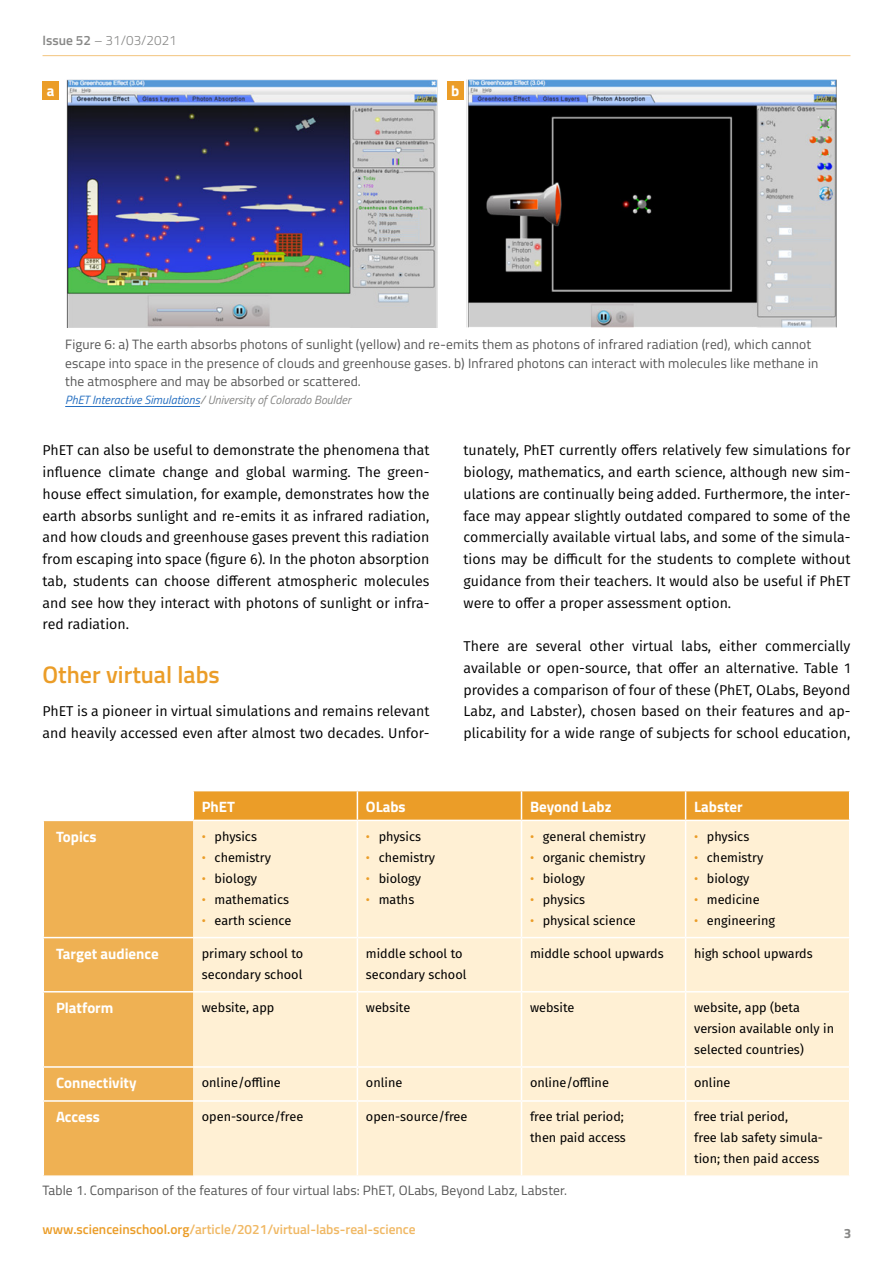
<style>
.page{position:relative;width:893px;height:1263px;background:#fff}
.page>*{position:absolute;margin:0;border:0;box-sizing:border-box;transform-origin:0 0}
.Heading_2{font:600 24px "Titillium Web";color:#eb9d28}
.Table_header_white{font:700 15px "Titillium Web";color:#fff}
.copy_FIRA{font:14.25px/21.8px "Fira Sans";color:#000;text-align:justify}
.t1{font:13.5px/18px "Titillium Web";letter-spacing:.01em;color:#565656}
.t2{font:600 13.5px "Titillium Web";color:#f0b864}
.t3{font:300 13.5px "Titillium Web";color:#878786}
.t4{font:700 13.5px "Titillium Web";color:#878786}
.Table_copy_FIRA{font:12.75px/21px "Fira Sans";color:#000}
.Credit{font:italic 12px "Titillium Web";color:#878786}
.s1{font-weight:600}
.s2{color:#256fc1}
.s3{color:#eb9d28}
</style>
<div class="page">
<hr style="left:43px;top:55px;width:807px;height:1px;background:#f3c47e">
<hr style="left:65px;top:406px;width:135px;height:1px;background:#256fc1">
<div style="left:44px;top:821px;width:149px;height:354px;background:#efb153"></div>
<div style="left:193px;top:821px;width:656px;height:354px;background:#fff0d4"></div>
<hr style="left:357px;top:821px;width:1px;height:116px;background:#fff">
<hr style="left:521px;top:821px;width:1px;height:116px;background:#fff">
<hr style="left:685px;top:821px;width:1px;height:116px;background:#fff">
<hr style="left:43px;top:937px;width:150px;height:1px;background:#fff">
<hr style="left:193px;top:937px;width:164px;height:1px;background:#fff">
<hr style="left:357px;top:937px;width:164px;height:1px;background:#fff">
<hr style="left:357px;top:938px;width:1px;height:53px;background:#fff">
<hr style="left:521px;top:937px;width:165px;height:1px;background:#fff">
<hr style="left:521px;top:938px;width:1px;height:53px;background:#fff">
<hr style="left:686px;top:937px;width:164px;height:1px;background:#fff">
<hr style="left:685px;top:938px;width:1px;height:53px;background:#fff">
<hr style="left:43px;top:991px;width:150px;height:1px;background:#fff">
<hr style="left:193px;top:991px;width:164px;height:1px;background:#fff">
<hr style="left:357px;top:991px;width:164px;height:1px;background:#fff">
<hr style="left:357px;top:992px;width:1px;height:74px;background:#fff">
<hr style="left:521px;top:991px;width:165px;height:1px;background:#fff">
<hr style="left:521px;top:992px;width:1px;height:74px;background:#fff">
<hr style="left:686px;top:991px;width:164px;height:1px;background:#fff">
<hr style="left:685px;top:992px;width:1px;height:74px;background:#fff">
<hr style="left:43px;top:1066px;width:150px;height:2px;background:#fff">
<hr style="left:193px;top:1066px;width:164px;height:2px;background:#fff">
<hr style="left:357px;top:1066px;width:164px;height:2px;background:#fff">
<hr style="left:357px;top:1068px;width:1px;height:32px;background:#fff">
<hr style="left:521px;top:1066px;width:165px;height:2px;background:#fff">
<hr style="left:521px;top:1068px;width:1px;height:32px;background:#fff">
<hr style="left:686px;top:1066px;width:164px;height:2px;background:#fff">
<hr style="left:685px;top:1068px;width:1px;height:32px;background:#fff">
<hr style="left:43px;top:1100px;width:150px;height:2px;background:#fff">
<hr style="left:357px;top:1102px;width:1px;height:73px;background:#fff">
<hr style="left:521px;top:1102px;width:1px;height:73px;background:#fff">
<hr style="left:685px;top:1102px;width:1px;height:73px;background:#fff">
<svg style="left:193px;top:791px;width:657px;height:29px;background:#eba02f"></svg>
<hr style="left:193px;top:1100px;width:164px;height:2px;background:#fff">
<hr style="left:357px;top:1100px;width:164px;height:2px;background:#fff">
<hr style="left:521px;top:1100px;width:165px;height:2px;background:#fff">
<hr style="left:686px;top:1100px;width:164px;height:2px;background:#fff">
<img style="left:66px;top:79px;width:771px;height:248px">
<div style="left:43px;top:82px;width:16px;height:18px;background:#eb9d28"></div>
<div style="left:447px;top:82px;width:16px;height:18px;background:#eb9d28"></div>
<p class="t3" style="left:43px;top:31px;width:136px"><span class="s1">Issue 52</span> – 31/03/2021</p>
<p class="Table_header_white" style="left:47px;top:79px;width:9px">a</p>
<p class="Table_header_white" style="left:451px;top:79px;width:10px">b</p>
<p class="t1" style="left:65px;top:335px;width:755px">Figure 6: a) The earth absorbs photons of sunlight (yellow) and re-emits them as photons of infrared radiation (red), which cannot escape into space in the presence of clouds and greenhouse gases. b) Infrared photons can interact with molecules like methane in the atmosphere and may be absorbed or scattered.</p>
<p class="Credit" style="left:65px;top:390px;width:287px"><span class="s2">PhET Interactive Simulations</span>/ University of Colorado Boulder</p>
<p class="copy_FIRA" style="left:43px;top:439px;width:388px">PhET can also be useful to demonstrate the phenomena that influence climate change and global warming. The green&shy;house effect simulation, for example, demonstrates how the earth absorbs sunlight and re-emits it as infrared radiation, and how clouds and greenhouse gases prevent this radiation from escaping into space (figure 6). In the photon absorption tab, students can choose different atmospheric molecules and see how they interact with photons of sunlight or infra&shy;red radiation.</p>
<p class="Heading_2" style="left:43px;top:656px;width:179px">Other virtual labs</p>
<p class="copy_FIRA" style="left:43px;top:700px;width:388px">PhET is a pioneer in virtual simulations and remains relevant and heavily accessed even after almost two decades. Unfor-</p>
<p class="copy_FIRA" style="left:463px;top:439px;width:388px">tunately, PhET currently offers relatively few simulations for biology, mathematics, and earth science, although new sim&shy;ulations are continually being added. Furthermore, the inter&shy;face may appear slightly outdated compared to some of the commercially available virtual labs, and some of the simula&shy;tions may be difficult for the students to complete without guidance from their teachers. It would also be useful if PhET were to offer a proper assessment option.</p>
<p class="copy_FIRA" style="left:463px;top:635px;width:388px">There are several other virtual labs, either commercially available or open-source, that offer an alternative. Table 1 provides a comparison of four of these (PhET, OLabs, Beyond Labz, and Labster), chosen based on their features and ap&shy;plicability for a wide range of subjects for school education,</p>
<p class="Table_header_white" style="left:202px;top:795px;width:35px">PhET</p>
<p class="Table_header_white" style="left:366px;top:795px;width:41px">OLabs</p>
<p class="Table_header_white" style="left:530px;top:795px;width:83px">Beyond Labz</p>
<p class="Table_header_white" style="left:694px;top:795px;width:50px">Labster</p>
<p class="Table_header_white" style="left:56px;top:825px;width:42px">Topics</p>
<p class="Table_copy_FIRA" style="left:202px;top:825px;width:57px"><span class="s3">•</span> physics</p>
<p class="Table_copy_FIRA" style="left:202px;top:846px;width:71px"><span class="s3">•</span> chemistry</p>
<p class="Table_copy_FIRA" style="left:202px;top:867px;width:57px"><span class="s3">•</span> biology</p>
<p class="Table_copy_FIRA" style="left:202px;top:888px;width:89px"><span class="s3">•</span> mathematics</p>
<p class="Table_copy_FIRA" style="left:202px;top:909px;width:91px"><span class="s3">•</span> earth science</p>
<p class="Table_copy_FIRA" style="left:366px;top:825px;width:57px"><span class="s3">•</span> physics</p>
<p class="Table_copy_FIRA" style="left:366px;top:846px;width:71px"><span class="s3">•</span> chemistry</p>
<p class="Table_copy_FIRA" style="left:366px;top:867px;width:57px"><span class="s3">•</span> biology</p>
<p class="Table_copy_FIRA" style="left:366px;top:888px;width:50px"><span class="s3">•</span> maths</p>
<p class="Table_copy_FIRA" style="left:530px;top:825px;width:117px"><span class="s3">•</span> general chemistry</p>
<p class="Table_copy_FIRA" style="left:530px;top:846px;width:117px"><span class="s3">•</span> organic chemistry</p>
<p class="Table_copy_FIRA" style="left:530px;top:867px;width:57px"><span class="s3">•</span> biology</p>
<p class="Table_copy_FIRA" style="left:530px;top:888px;width:57px"><span class="s3">•</span> physics</p>
<p class="Table_copy_FIRA" style="left:530px;top:909px;width:107px"><span class="s3">•</span> physical science</p>
<p class="Table_copy_FIRA" style="left:694px;top:825px;width:57px"><span class="s3">•</span> physics</p>
<p class="Table_copy_FIRA" style="left:694px;top:846px;width:71px"><span class="s3">•</span> chemistry</p>
<p class="Table_copy_FIRA" style="left:694px;top:867px;width:57px"><span class="s3">•</span> biology</p>
<p class="Table_copy_FIRA" style="left:694px;top:888px;width:67px"><span class="s3">•</span> medicine</p>
<p class="Table_copy_FIRA" style="left:694px;top:909px;width:82px"><span class="s3">•</span> engineering</p>
<p class="Table_header_white" style="left:56px;top:942px;width:104px">Target audience</p>
<p class="Table_copy_FIRA" style="left:202px;top:943px;width:103px">primary school to secondary school</p>
<p class="Table_copy_FIRA" style="left:366px;top:943px;width:102px">middle school to secondary school</p>
<p class="Table_copy_FIRA" style="left:530px;top:943px;width:135px">middle school upwards</p>
<p class="Table_copy_FIRA" style="left:694px;top:943px;width:120px">high school upwards</p>
<p class="Table_header_white" style="left:56px;top:996px;width:59px">Platform</p>
<p class="Table_copy_FIRA" style="left:202px;top:997px;width:74px">website, app</p>
<p class="Table_copy_FIRA" style="left:366px;top:997px;width:46px">website</p>
<p class="Table_copy_FIRA" style="left:530px;top:997px;width:46px">website</p>
<p class="Table_copy_FIRA" style="left:694px;top:997px;width:141px">website, app (beta version available only in selected countries)</p>
<p class="Table_header_white" style="left:56px;top:1071px;width:82px">Connectivity</p>
<p class="Table_copy_FIRA" style="left:202px;top:1072px;width:80px">online/offline</p>
<p class="Table_copy_FIRA" style="left:366px;top:1072px;width:38px">online</p>
<p class="Table_copy_FIRA" style="left:530px;top:1072px;width:80px">online/offline</p>
<p class="Table_copy_FIRA" style="left:694px;top:1072px;width:38px">online</p>
<p class="Table_header_white" style="left:56px;top:1105px;width:46px">Access</p>
<p class="Table_copy_FIRA" style="left:202px;top:1106px;width:103px">open-source/free</p>
<p class="Table_copy_FIRA" style="left:366px;top:1106px;width:103px">open-source/free</p>
<p class="Table_copy_FIRA" style="left:530px;top:1106px;width:97px">free trial period; then paid access</p>
<p class="Table_copy_FIRA" style="left:694px;top:1106px;width:130px">free trial period,<br>free lab safety simula&shy;tion; then paid access</p>
<p class="t1" style="left:43px;top:1180px;width:526px">Table 1. Comparison of the features of four virtual labs: PhET, OLabs, Beyond Labz, Labster.</p>
<p class="t2" style="left:43px;top:1219px;width:375px"><span class="s3">www.scienceinschool.org</span>/article/2021/virtual-labs-real-science</p>
<p class="t4" style="left:844px;top:1223px;width:9px">3</p>
</div>
